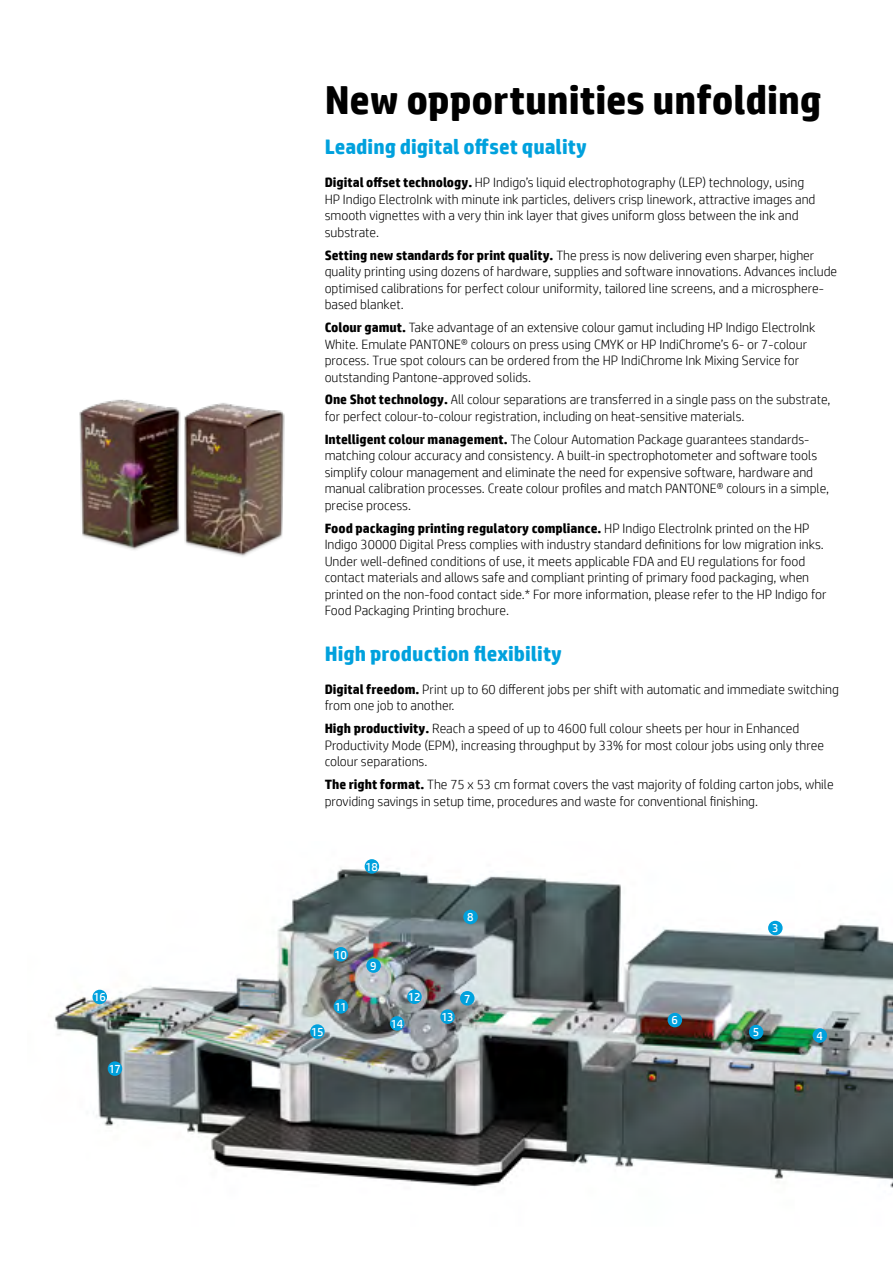
<style>
.page{position:relative;width:893px;height:1263px;background:#fff}
.page>*{position:absolute;margin:0;border:0;box-sizing:border-box;transform-origin:0 0}
.t1{font:700 40.5px "HP Simplified";color:#000}
.t2{font:700 21px "HP Simplified";letter-spacing:.005em;color:#00a1dd}
.t3{font:300 13.5px/16.5px "HP Simplified";color:#000}
.t4{font:12px "HP Simplified";letter-spacing:-.04em;color:#fff}
.s1{font-weight:700}
</style>
<div class="page">
<img style="left:54px;top:860px;width:839px;height:328px">
<div style="left:768px;top:921px;width:15px;height:14px;background:#00a1dd;border-radius:50%"></div>
<div style="left:463px;top:910px;width:15px;height:14px;background:#00a1dd;border-radius:50%"></div>
<div style="left:365px;top:859px;width:14px;height:15px;background:#00a1dd;border-radius:50%"></div>
<div style="left:668px;top:1013px;width:14px;height:14px;background:#00a1dd;border-radius:50%"></div>
<div style="left:749px;top:1025px;width:14px;height:14px;background:#00a1dd;border-radius:50%"></div>
<div style="left:813px;top:1028px;width:14px;height:15px;background:#00a1dd;border-radius:50%"></div>
<div style="left:366px;top:958px;width:15px;height:15px;background:#00a1dd;border-radius:50%"></div>
<div style="left:460px;top:991px;width:14px;height:14px;background:#00a1dd;border-radius:50%"></div>
<div style="left:334px;top:947px;width:14px;height:14px;background:#00a1dd;border-radius:50%"></div>
<div style="left:334px;top:999px;width:14px;height:14px;background:#00a1dd;border-radius:50%"></div>
<div style="left:407px;top:989px;width:15px;height:15px;background:#00a1dd;border-radius:50%"></div>
<div style="left:440px;top:1009px;width:15px;height:15px;background:#00a1dd;border-radius:50%"></div>
<div style="left:390px;top:1016px;width:14px;height:15px;background:#00a1dd;border-radius:50%"></div>
<div style="left:310px;top:1024px;width:15px;height:15px;background:#00a1dd;border-radius:50%"></div>
<div style="left:92px;top:990px;width:15px;height:14px;background:#00a1dd;border-radius:50%"></div>
<div style="left:108px;top:1061px;width:14px;height:15px;background:#00a1dd;border-radius:50%"></div>
<img style="left:79px;top:399px;width:206px;height:158px">
<p class="t4" style="left:93px;top:990px;width:14px">16</p>
<p class="t4" style="left:109px;top:1062px;width:14px">17</p>
<h1 class="t1" style="left:325px;top:77px;width:498px">New opportunities unfolding</h1>
<h2 class="t2" style="left:325px;top:135px;width:264px">Leading digital offset quality</h2>
<p class="t3" style="left:325px;top:174px;width:492px"><span class="s1">Digital offset technology.</span> HP Indigo’s liquid electrophotography (LEP) technology, using HP Indigo ElectroInk with minute ink particles, delivers crisp linework, attractive images and smooth vignettes with a very thin ink layer that gives uniform gloss between the ink and substrate.</p>
<p class="t3" style="left:325px;top:247px;width:514px"><span class="s1">Setting new standards for print quality.</span> The press is now delivering even sharper, higher quality printing using dozens of hardware, supplies and software innovations. Advances include optimised calibrations for perfect colour uniformity, tailored line screens, and a microsphere&shy;based blanket.</p>
<p class="t3" style="left:325px;top:319px;width:492px"><span class="s1">Colour gamut.</span> Take advantage of an extensive colour gamut including HP Indigo ElectroInk White. Emulate PANTONE® colours on press using CMYK or HP IndiChrome’s 6- or 7-colour process. True spot colours can be ordered from the HP IndiChrome Ink Mixing Service for outstanding Pantone-approved solids.</p>
<p class="t3" style="left:325px;top:391px;width:507px"><span class="s1">One Shot technology.</span> All colour separations are transferred in a single pass on the substrate, for perfect colour-to-colour registration, including on heat-sensitive materials.</p>
<p class="t3" style="left:325px;top:431px;width:506px"><span class="s1">Intelligent colour management.</span> The Colour Automation Package guarantees standards&shy;matching colour accuracy and consistency. A built-in spectrophotometer and software tools simplify colour management and eliminate the need for expensive software, hardware and manual calibration processes. Create colour profiles and match PANTONE® colours in a simple, precise process.</p>
<p class="t3" style="left:325px;top:520px;width:503px"><span class="s1">Food packaging printing regulatory compliance.</span> HP Indigo ElectroInk printed on the HP Indigo 30000 Digital Press complies with industry standard definitions for low migration inks.<br>Under well-defined conditions of use, it meets applicable FDA and EU regulations for food contact materials and allows safe and compliant printing of primary food packaging, when printed on the non-food contact side.* For more information, please refer to the HP Indigo for Food Packaging Printing brochure.</p>
<h2 class="t2" style="left:325px;top:641px;width:239px">High production flexibility</h2>
<p class="t3" style="left:325px;top:681px;width:516px"><span class="s1">Digital freedom.</span> Print up to 60 different jobs per shift with automatic and immediate switching from one job to another.</p>
<p class="t3" style="left:325px;top:720px;width:501px"><span class="s1">High productivity.</span> Reach a speed of up to 4600 full colour sheets per hour in Enhanced<br>Productivity Mode (EPM), increasing throughput by 33% for most colour jobs using only three colour separations.</p>
<p class="t3" style="left:325px;top:776px;width:511px"><span class="s1">The right format.</span> The 75 x 53 cm format covers the vast majority of folding carton jobs, while providing savings in setup time, procedures and waste for conventional finishing.</p>
<p class="t4" style="left:366px;top:860px;width:14px">18</p>
<p class="t4" style="left:335px;top:947px;width:14px">10</p>
<p class="t4" style="left:311px;top:1025px;width:14px">15</p>
<p class="t4" style="left:335px;top:1000px;width:14px">11</p>
<p class="t4" style="left:370px;top:959px;width:8px">9</p>
<p class="t4" style="left:408px;top:990px;width:14px">12</p>
<p class="t4" style="left:391px;top:1017px;width:14px">14</p>
<p class="t4" style="left:467px;top:910px;width:8px">8</p>
<p class="t4" style="left:441px;top:1010px;width:14px">13</p>
<p class="t4" style="left:464px;top:991px;width:8px">7</p>
<p class="t4" style="left:672px;top:1013px;width:8px">6</p>
<p class="t4" style="left:772px;top:921px;width:8px">3</p>
<p class="t4" style="left:753px;top:1025px;width:8px">5</p>
<p class="t4" style="left:816px;top:1029px;width:8px">4</p>
</div>
